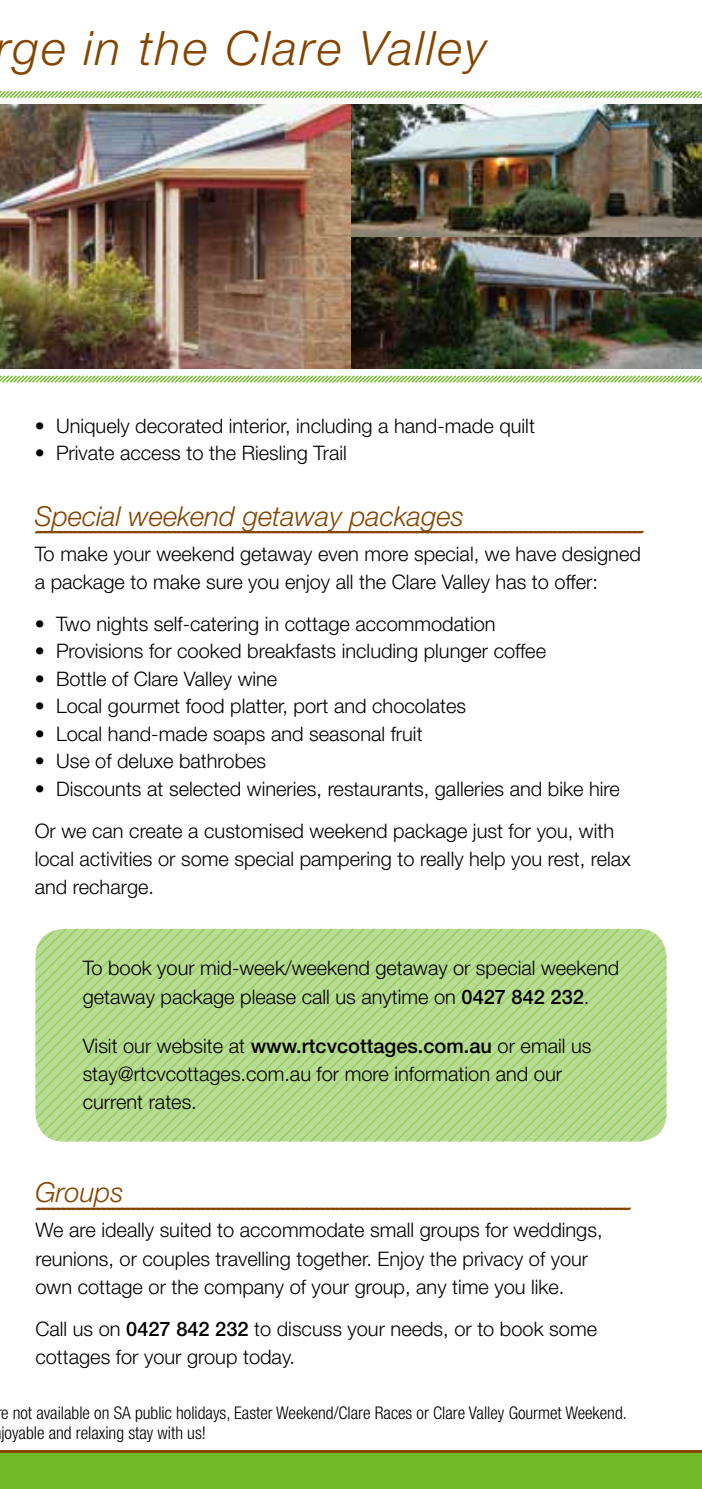
<style>
.page{position:relative;width:702px;height:1489px;background:#fff}
.page>*{position:absolute;margin:0;border:0;box-sizing:border-box;transform-origin:0 0}
.t1{font:italic 300 47.5px "Helvetica Neue LT Std";letter-spacing:.05em;color:#854500}
.t2{font:italic 300 27.5px "Helvetica Neue LT Std";color:#854500}
.t3{font:300 20px/28px "Helvetica Neue LT Std";color:#000}
.t4{font:300 condensed 17.5px/20px "Helvetica Neue LT Std";color:#000}
.s1{font-weight:500}
</style>
<div class="page">
<div style="left:0;top:1449px;width:702px;height:39px;background:#854500"></div>
<svg style="left:0;top:90px;width:702px;height:9px"></svg>
<svg style="left:35px;top:938px;width:7px;height:194px"></svg>
<svg style="left:42px;top:931px;width:10px;height:209px;background:#b4da8d"></svg>
<svg style="left:52px;top:929px;width:11px;height:212px;background:#b2d98a"></svg>
<svg style="left:63px;top:928px;width:11px;height:213px;background:#b2d98a"></svg>
<svg style="left:74px;top:928px;width:10px;height:213px;background:#b2d98a"></svg>
<svg style="left:84px;top:928px;width:11px;height:213px;background:#b2d98a"></svg>
<svg style="left:95px;top:928px;width:10px;height:213px;background:#b2d98a"></svg>
<svg style="left:105px;top:928px;width:11px;height:213px;background:#b2d98a"></svg>
<svg style="left:116px;top:928px;width:11px;height:213px;background:#b2d98a"></svg>
<svg style="left:127px;top:928px;width:10px;height:213px;background:#b2d98a"></svg>
<svg style="left:137px;top:928px;width:11px;height:213px;background:#b2d98a"></svg>
<svg style="left:148px;top:928px;width:11px;height:213px;background:#b2d98a"></svg>
<svg style="left:159px;top:928px;width:10px;height:213px;background:#b2d98a"></svg>
<svg style="left:169px;top:928px;width:11px;height:213px;background:#b2d98a"></svg>
<svg style="left:180px;top:928px;width:10px;height:213px;background:#b2d98a"></svg>
<svg style="left:190px;top:928px;width:11px;height:213px;background:#b2d98a"></svg>
<svg style="left:201px;top:928px;width:11px;height:213px;background:#b2d98a"></svg>
<svg style="left:212px;top:928px;width:10px;height:213px;background:#b2d98a"></svg>
<svg style="left:222px;top:928px;width:11px;height:213px;background:#b2d98a"></svg>
<svg style="left:233px;top:928px;width:11px;height:213px;background:#b2d98a"></svg>
<svg style="left:244px;top:928px;width:10px;height:213px;background:#b2d98a"></svg>
<svg style="left:254px;top:928px;width:11px;height:213px;background:#b2d98a"></svg>
<svg style="left:265px;top:928px;width:10px;height:213px;background:#b2d98a"></svg>
<svg style="left:275px;top:928px;width:11px;height:213px;background:#b2d98a"></svg>
<svg style="left:286px;top:928px;width:11px;height:213px;background:#b2d98a"></svg>
<svg style="left:297px;top:928px;width:10px;height:213px;background:#b2d98a"></svg>
<svg style="left:307px;top:928px;width:11px;height:213px;background:#b2d98a"></svg>
<svg style="left:318px;top:928px;width:11px;height:213px;background:#b2d98a"></svg>
<svg style="left:329px;top:928px;width:10px;height:213px;background:#b2d98a"></svg>
<svg style="left:339px;top:928px;width:11px;height:213px;background:#b2d98a"></svg>
<svg style="left:350px;top:928px;width:11px;height:213px;background:#b2d98a"></svg>
<svg style="left:361px;top:928px;width:10px;height:213px;background:#b2d98a"></svg>
<svg style="left:371px;top:928px;width:11px;height:213px;background:#b2d98a"></svg>
<svg style="left:382px;top:928px;width:10px;height:213px;background:#b2d98a"></svg>
<svg style="left:392px;top:928px;width:11px;height:213px;background:#b2d98a"></svg>
<svg style="left:403px;top:928px;width:11px;height:213px;background:#b2d98a"></svg>
<svg style="left:414px;top:928px;width:10px;height:213px;background:#b2d98a"></svg>
<svg style="left:424px;top:928px;width:11px;height:213px;background:#b2d98a"></svg>
<svg style="left:435px;top:928px;width:11px;height:213px;background:#b2d98a"></svg>
<svg style="left:446px;top:928px;width:10px;height:213px;background:#b2d98a"></svg>
<svg style="left:456px;top:928px;width:11px;height:213px;background:#b2d98a"></svg>
<svg style="left:467px;top:928px;width:10px;height:213px;background:#b2d98a"></svg>
<svg style="left:477px;top:928px;width:189px;height:213px;background:#b2d98a"></svg>
<img style="left:0;top:105px;width:702px;height:263px">
<div style="left:0;top:1453px;width:702px;height:35px;background:#70ba26"></div>
<svg style="left:34px;top:530px;width:610px;height:4px;background:#b7926b"></svg>
<svg style="left:35px;top:1207px;width:596px;height:3px;background:#a2713d"></svg>
<svg style="left:0;top:375px;width:702px;height:8px"></svg>
<h1 class="t1" style="left:-5px;top:20px;width:493px">rge in the Clare Valley</h1>
<p class="t3" style="left:35px;top:411px;width:501px">• Uniquely decorated interior, including a hand-made quilt</p>
<p class="t3" style="left:35px;top:438px;width:314px">• Private access to the Riesling Trail</p>
<h2 class="t2" style="left:35px;top:499px;width:431px">Special weekend getaway packages</h2>
<p class="t3" style="left:35px;top:539px;width:607px">To make your weekend getaway even more special, we have designed a package to make sure you enjoy all the Clare Valley has to offer:</p>
<p class="t3" style="left:35px;top:609px;width:462px">• Two nights self-catering in cottage accommodation</p>
<p class="t3" style="left:35px;top:636px;width:513px">• Provisions for cooked breakfasts including plunger coffee</p>
<p class="t3" style="left:35px;top:664px;width:244px">• Bottle of Clare Valley wine</p>
<p class="t3" style="left:35px;top:691px;width:433px">• Local gourmet food platter, port and chocolates</p>
<p class="t3" style="left:35px;top:719px;width:389px">• Local hand-made soaps and seasonal fruit</p>
<p class="t3" style="left:35px;top:746px;width:233px">• Use of deluxe bathrobes</p>
<p class="t3" style="left:35px;top:767px;width:586px;line-height:42.2px">• Discounts at selected wineries, restaurants, galleries and bike hire<br>Or we can create a customised weekend package just for you, with</p>
<p class="t3" style="left:35px;top:844px;width:597px">local activities or some special pampering to really help you rest, relax and recharge.</p>
<p class="t3" style="left:83px;top:953px;width:538px">To book your mid-week/weekend getaway or special weekend getaway package please call us anytime on <span class="s1">0427 842 232</span>.</p>
<p class="t3" style="left:83px;top:1031px;width:510px">Visit our website at <span class="s1">www.rtcvcottages.com.au</span> or email us stay@rtcvcottages.com.au for more information and our current rates.</p>
<h2 class="t2" style="left:35px;top:1175px;width:90px">Groups</h2>
<p class="t3" style="left:35px;top:1215px;width:568px">We are ideally suited to accommodate small groups for weddings, reunions, or couples travelling together. Enjoy the privacy of your own cottage or the company of your group, any time you like.</p>
<p class="t3" style="left:35px;top:1314px;width:563px">Call us on <span class="s1">0427 842 232</span> to discuss your needs, or to book some cottages for your group today.</p>
<p class="t4" style="left:1px;top:1402px;width:627px">e not available on SA public holidays, Easter Weekend/Clare Races or Clare Valley Gourmet Weekend. joyable and relaxing stay with us!</p>
</div>
